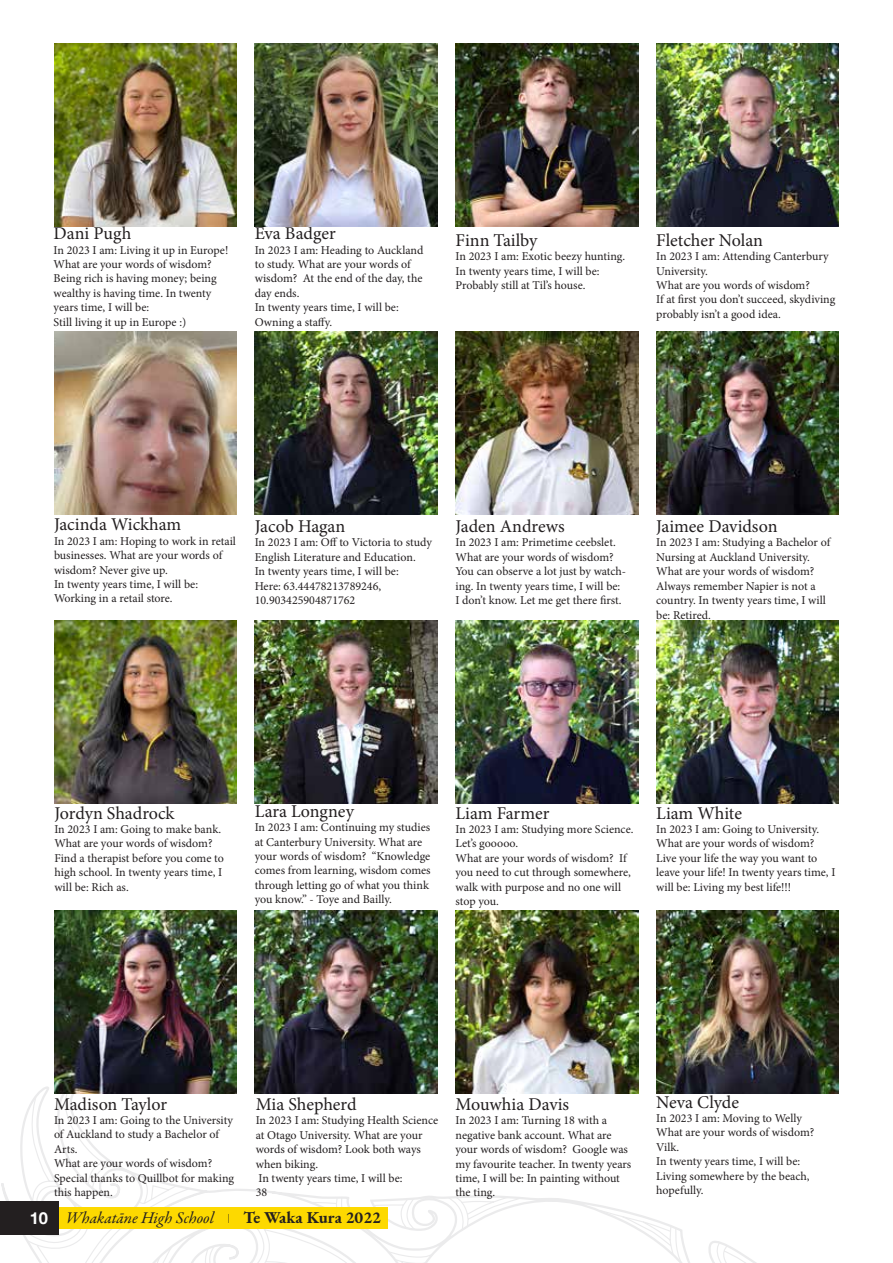
<style>
.page{position:relative;width:893px;height:1263px;background:#fff}
.page>*{position:absolute;margin:0;border:0;box-sizing:border-box;transform-origin:0 0}
.t1{font:18px "Minion Pro";letter-spacing:-.005em;color:#231f20}
.t2{font:italic 16.5px "Garamond Premr Pro";letter-spacing:-.005em;color:#231f20}
.t3{font:12px/14.4px "Minion Pro";letter-spacing:-.005em;color:#231f20}
.s1{font-family:"Helvetica Neue";font-weight:700;font-style:normal;color:#fff}
.s2{font-family:"Helvetica Neue";font-weight:300;font-style:normal;font-size:9px}
.s3{font-family:"EB Garamond";font-weight:700;font-style:normal}
</style>
<div class="page">
<svg style="left:19px;top:1086px;width:820px;height:177px"></svg>
<div style="left:0;top:1207px;width:388px;height:22px;background:#fdd900"></div>
<div style="left:0;top:1201px;width:59px;height:33px;background:#231f20"></div>
<img style="left:255px;top:331px;width:182px;height:183px">
<img style="left:656px;top:331px;width:183px;height:183px">
<img style="left:455px;top:43px;width:183px;height:183px">
<img style="left:255px;top:621px;width:182px;height:183px">
<img style="left:455px;top:331px;width:183px;height:183px">
<img style="left:255px;top:43px;width:182px;height:183px">
<img style="left:54px;top:910px;width:183px;height:183px">
<img style="left:455px;top:910px;width:183px;height:183px">
<img style="left:656px;top:621px;width:183px;height:183px">
<img style="left:455px;top:621px;width:183px;height:183px">
<img style="left:255px;top:910px;width:182px;height:183px">
<img style="left:656px;top:910px;width:183px;height:183px">
<img style="left:54px;top:43px;width:183px;height:183px">
<img style="left:656px;top:43px;width:183px;height:183px">
<img style="left:54px;top:331px;width:183px;height:183px">
<img style="left:54px;top:621px;width:183px;height:183px">
<h1 class="t1" style="left:54px;top:221px;width:79px">Dani Pugh</h1>
<p class="t3" style="left:54px;top:243px;width:176px">In 2023 I am: Living it up in Europe!<br>What are your words of wisdom?<br>Being rich is having money; being wealthy is having time. In twenty years time, I will be:<br>Still living it up in Europe :)</p>
<h1 class="t1" style="left:255px;top:221px;width:82px">Eva Badger</h1>
<p class="t3" style="left:255px;top:243px;width:170px">In 2023 I am: Heading to Auckland to study. What are your words of wisdom? At the end of the day, the day ends.<br>In twenty years time, I will be:<br>Owning a staffy.</p>
<h1 class="t1" style="left:455px;top:228px;width:83px">Finn Tailby</h1>
<p class="t3" style="left:455px;top:249px;width:171px">In 2023 I am: Exotic beezy hunting.<br>In twenty years time, I will be:<br>Probably still at Til’s house.</p>
<h1 class="t1" style="left:656px;top:228px;width:108px">Fletcher Nolan</h1>
<p class="t3" style="left:656px;top:249px;width:181px">In 2023 I am: Attending Canterbury<br>University.<br>What are you words of wisdom?<br>If at first you don’t succeed, skydiving probably isn’t a good idea.</p>
<h1 class="t1" style="left:54px;top:512px;width:129px">Jacinda Wickham</h1>
<p class="t3" style="left:54px;top:534px;width:183px">In 2023 I am: Hoping to work in retail businesses. What are your words of wisdom? Never give up.<br>In twenty years time, I will be:<br>Working in a retail store.</p>
<h1 class="t1" style="left:255px;top:514px;width:92px">Jacob Hagan</h1>
<p class="t3" style="left:255px;top:535px;width:179px">In 2023 I am: Off to Victoria to study<br>English Literature and Education.<br>In twenty years time, I will be:<br>Here: 63.44478213789246,<br>10.903425904871762</p>
<h1 class="t1" style="left:455px;top:514px;width:111px">Jaden Andrews</h1>
<p class="t3" style="left:455px;top:535px;width:172px">In 2023 I am: Primetime ceebslet.<br>What are your words of wisdom?<br>You can observe a lot just by watch&shy;ing. In twenty years time, I will be:<br>I don’t know. Let me get there first.</p>
<h1 class="t1" style="left:656px;top:514px;width:123px">Jaimee Davidson</h1>
<p class="t3" style="left:656px;top:535px;width:176px">In 2023 I am: Studying a Bachelor of<br>Nursing at Auckland University.<br>What are your words of wisdom?<br>Always remember Napier is not a country. In twenty years time, I will be: Retired.</p>
<h1 class="t1" style="left:54px;top:801px;width:122px">Jordyn Shadrock</h1>
<p class="t3" style="left:54px;top:822px;width:171px">In 2023 I am: Going to make bank.<br>What are your words of wisdom?<br>Find a therapist before you come to high school. In twenty years time, I will be: Rich as.</p>
<h1 class="t1" style="left:255px;top:799px;width:101px">Lara Longney</h1>
<p class="t3" style="left:255px;top:820px;width:177px">In 2023 I am: Continuing my studies at Canterbury University. What are your words of wisdom? “Knowledge comes from learning, wisdom comes through letting go of what you think you know.” - Toye and Bailly.</p>
<h1 class="t1" style="left:455px;top:801px;width:95px">Liam Farmer</h1>
<p class="t3" style="left:455px;top:822px;width:179px">In 2023 I am: Studying more Science.<br>Let’s gooooo.<br>What are your words of wisdom? If you need to cut through somewhere, walk with purpose and no one will stop you.</p>
<h1 class="t1" style="left:656px;top:801px;width:87px">Liam White</h1>
<p class="t3" style="left:656px;top:822px;width:181px">In 2023 I am: Going to University.<br>What are your words of wisdom?<br>Live your life the way you want to leave your life! In twenty years time, I will be: Living my best life!!!</p>
<h1 class="t1" style="left:54px;top:1092px;width:115px">Madison Taylor</h1>
<p class="t3" style="left:54px;top:1113px;width:182px">In 2023 I am: Going to the University of Auckland to study a Bachelor of<br>Arts.<br>What are your words of wisdom?<br>Special thanks to Quillbot for making this happen.</p>
<h1 class="t1" style="left:256px;top:1092px;width:102px">Mia Shepherd</h1>
<p class="t3" style="left:256px;top:1113px;width:184px">In 2023 I am: Studying Health Science at Otago University. What are your words of wisdom? Look both ways when biking.<br>In twenty years time, I will be:<br>38</p>
<h2 class="t2" style="left:30px;top:1208px;width:353px"><span class="s1">10</span> Whakatāne High School <span class="s2">|</span> <span class="s3">Te Waka Kura 2022</span></h2>
<h1 class="t1" style="left:455px;top:1092px;width:115px">Mouwhia Davis</h1>
<p class="t3" style="left:455px;top:1113px;width:177px">In 2023 I am: Turning 18 with a negative bank account. What are your words of wisdom? Google was my favourite teacher. In twenty years time, I will be: In painting without the ting.</p>
<h1 class="t1" style="left:656px;top:1090px;width:84px">Neva Clyde</h1>
<p class="t3" style="left:656px;top:1111px;width:160px">In 2023 I am: Moving to Welly<br>What are your words of wisdom?<br>Vilk.<br>In twenty years time, I will be:<br>Living somewhere by the beach, hopefully.</p>
</div>
